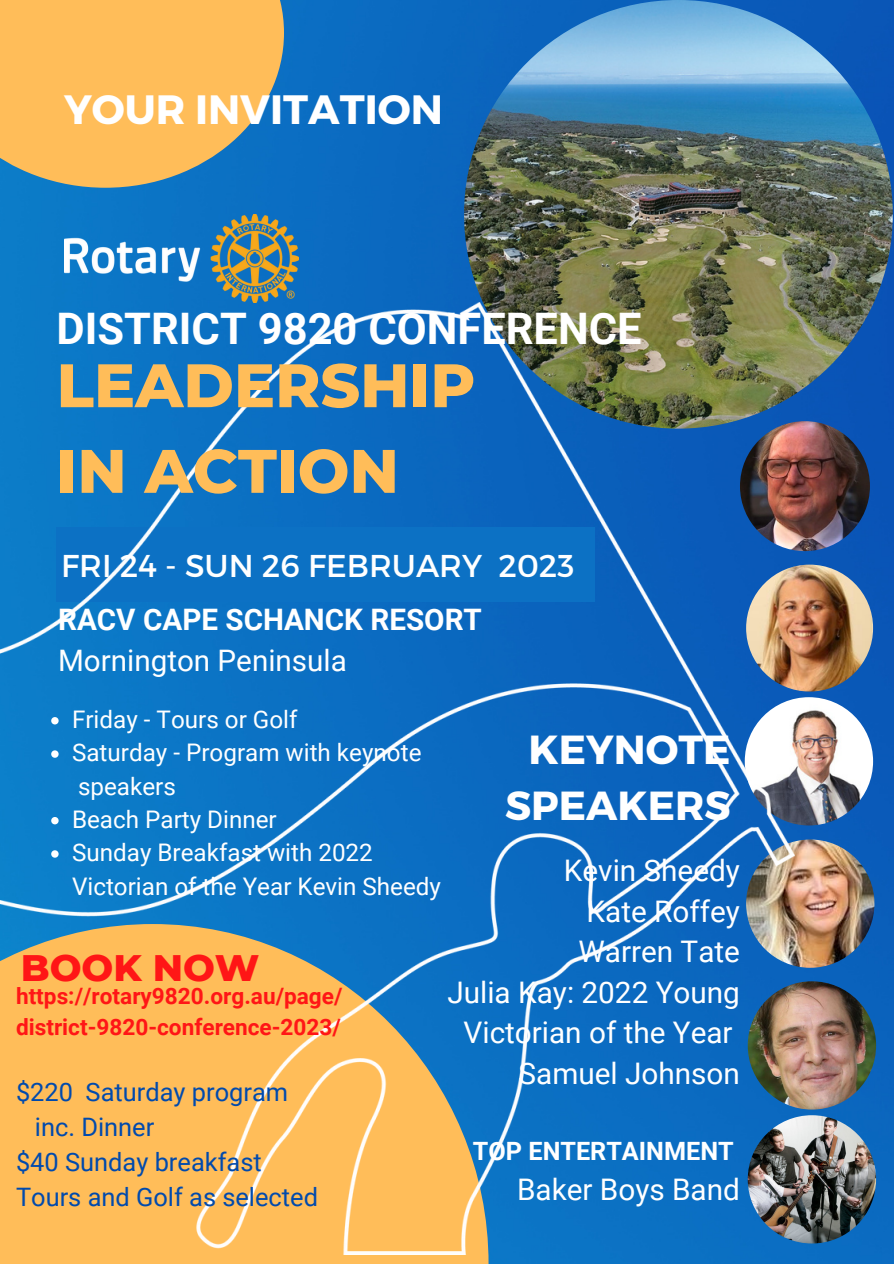
<style>
.page{position:relative;width:894px;height:1264px;background:#fff}
.page>*{position:absolute;margin:0;border:0;box-sizing:border-box;transform-origin:0 0}
.t1{font:800 61.2px/85.5px "Montserrat";color:#ffbd59}
.t2{font:700 43.5px "Roboto";color:#fff}
.t3{font:700 40.95px "Montserrat";color:#fff}
.t4{font:700 40.5px/55.9px "Montserrat";color:#fff;text-align:center}
.t5{font:800 37.65px "Montserrat";color:#ff1616}
.t6{font:31.5px "Montserrat";color:#fff}
.t7{font:29.7px/40.5px "Roboto";color:#fff;text-align:right}
.t8{font:700 29.55px "Roboto";color:#fff}
.t9{font:29.55px "Roboto";color:#fff}
.t10{font:25.35px "Roboto";color:#004aad}
.t11{font:700 25.2px "Roboto";color:#fff}
.t12{font:24.15px/33.3px "Roboto";color:#fff}
.t13{font:700 22.65px/31.5px "Roboto";color:#ff1616}
</style>
<div class="page">
<img style="left:0;top:0;width:893px;height:1263px">
<img style="left:464px;top:0;width:428px;height:428px;border-radius:50%">
<img style="left:739px;top:421px;width:130px;height:130px;border-radius:50%">
<img style="left:745px;top:839px;width:129px;height:128px;border-radius:50%">
<div style="left:0;top:1253px;width:488px;height:10px;background:#ffbd59"></div>
<svg style="left:0;top:0;width:284px;height:188px;background:#deb367"></svg>
<img style="left:745px;top:564px;width:127px;height:127px;border-radius:50%">
<img style="left:747px;top:981px;width:128px;height:128px;border-radius:50%">
<img style="left:744px;top:697px;width:128px;height:128px;border-radius:50%">
<img style="left:64px;top:214px;width:234px;height:88px">
<img style="left:0;top:302px;width:794px;height:951px">
<img style="left:747px;top:1115px;width:128px;height:128px;border-radius:50%">
<svg style="left:51px;top:717px;width:8px;height:7px"></svg>
<svg style="left:51px;top:750px;width:8px;height:7px"></svg>
<svg style="left:51px;top:817px;width:8px;height:7px"></svg>
<svg style="left:51px;top:850px;width:8px;height:7px"></svg>
<h3 class="t3" style="left:64px;top:83px;width:380px">YOUR INVITATION</h3>
<h2 class="t2" style="left:57px;top:304px;width:586px">DISTRICT 9820 CONFERENCE</h2>
<h1 class="t1" style="left:57px;top:342px;width:420px">LEADERSHIP<br>IN ACTION</h1>
<h3 class="t6" style="left:61px;top:545px;width:514px">FRI 24 - SUN 26 FEBRUARY 2023</h3>
<p class="t8" style="left:58px;top:602px;width:425px">RACV CAPE SCHANCK RESORT</p>
<p class="t9" style="left:58px;top:643px;width:290px">Mornington Peninsula</p>
<p class="t12" style="left:72px;top:703px;width:370px">Friday - Tours or Golf<br>Saturday - Program with keynote speakers<br>Beach Party Dinner<br>Sunday Breakfast with 2022<br>Victorian of the Year Kevin Sheedy</p>
<h3 class="t4" style="left:505px;top:719px;width:227px">KEYNOTE<br>SPEAKERS</h3>
<p class="t7" style="left:447px;top:850px;width:294px">Kevin Sheedy<br>Kate Roffey<br>Warren Tate<br>Julia Kay: 2022 Young<br>Victorian of the Year<br>Samuel Johnson</p>
<h3 class="t5" style="left:21px;top:944px;width:240px">BOOK NOW</h3>
<p class="t13" style="left:16px;top:980px;width:328px">https://rotary9820.org.au/page/ district-9820-conference-2023/</p>
<p class="t10" style="left:16px;top:1077px;width:273px">$220 Saturday program</p>
<p class="t10" style="left:35px;top:1112px;width:121px">inc. Dinner</p>
<p class="t10" style="left:16px;top:1147px;width:247px">$40 Sunday breakfast</p>
<p class="t10" style="left:16px;top:1181px;width:303px">Tours and Golf as selected</p>
<p class="t11" style="left:473px;top:1136px;width:262px">TOP ENTERTAINMENT</p>
<p class="t7" style="left:517px;top:1169px;width:224px">Baker Boys Band</p>
</div>
